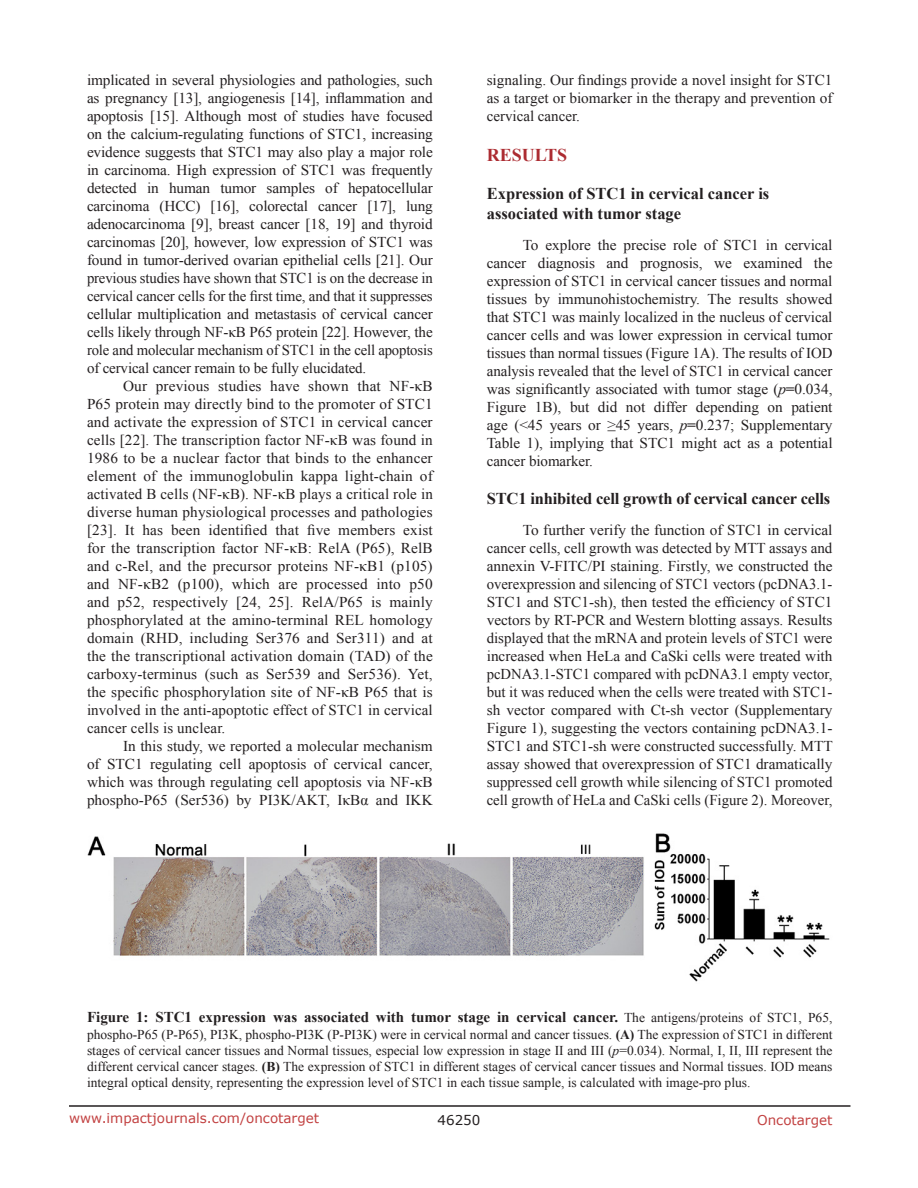
<style>
.page{position:relative;width:918px;height:1188px;background:#fff}
.page>*{position:absolute;margin:0;border:0;box-sizing:border-box;transform-origin:0 0}
.Heading{font:700 18px "Times New Roman";color:#ac2b31}
.SubHeading{font:700 16.5px/19.8px "Times New Roman";color:#231f20}
.BodyText{font:15px/18px "Times New Roman";color:#231f20;text-align:justify}
.figuretext{font:700 15px "Times New Roman";color:#231f20}
.figuretext-2{font:13.5px/16.2px "Times New Roman";color:#231f20;text-align:justify}
.t1{font:13.5px "Verdana";color:#c24141}
.t2{font:13.5px "Verdana";color:#231f20}
.s1{font-style:italic}
.s2{font-weight:700}
.s3{font-weight:400;font-size:13.5px}
</style>
<div class="page">
<hr style="left:69px;top:1105px;width:781px;height:2px;background:#231f20">
<img style="left:87px;top:833px;width:743px;height:149px">
<p class="BodyText" style="left:87px;top:71px;width:347px">implicated in several physiologies and pathologies, such as pregnancy [13], angiogenesis [14], inflammation and apoptosis [15]. Although most of studies have focused on the calcium-regulating functions of STC1, increasing evidence suggests that STC1 may also play a major role in carcinoma. High expression of STC1 was frequently detected in human tumor samples of hepatocellular carcinoma (HCC) [16], colorectal cancer [17], lung adenocarcinoma [9], breast cancer [18, 19] and thyroid carcinomas [20], however, low expression of STC1 was found in tumor-derived ovarian epithelial cells [21]. Our previous studies have shown that STC1 is on the decrease in cervical cancer cells for the first time, and that it suppresses cellular multiplication and metastasis of cervical cancer cells likely through NF-κB P65 protein [22]. However, the role and molecular mechanism of STC1 in the cell apoptosis of cervical cancer remain to be fully elucidated.</p>
<p class="BodyText" style="left:87px;top:377px;width:347px;text-indent:36px">Our previous studies have shown that NF-κB P65 protein may directly bind to the promoter of STC1 and activate the expression of STC1 in cervical cancer cells [22]. The transcription factor NF-κB was found in 1986 to be a nuclear factor that binds to the enhancer element of the immunoglobulin kappa light-chain of activated B cells (NF-κB). NF-κB plays a critical role in diverse human physiological processes and pathologies [23]. It has been identified that five members exist for the transcription factor NF-κB: RelA (P65), RelB and c-Rel, and the precursor proteins NF-κB1 (p105) and NF-κB2 (p100), which are processed into p50 and p52, respectively [24, 25]. RelA/P65 is mainly phosphorylated at the amino-terminal REL homology domain (RHD, including Ser376 and Ser311) and at the the transcriptional activation domain (TAD) of the carboxy-terminus (such as Ser539 and Ser536). Yet, the specific phosphorylation site of NF-κB P65 that is involved in the anti-apoptotic effect of STC1 in cervical cancer cells is unclear.</p>
<p class="BodyText" style="left:87px;top:737px;width:347px;text-indent:36px">In this study, we reported a molecular mechanism of STC1 regulating cell apoptosis of cervical cancer, which was through regulating cell apoptosis via NF-κB phospho-P65 (Ser536) by PI3K/AKT, IκBα and IKK</p>
<p class="BodyText" style="left:487px;top:71px;width:347px">signaling. Our findings provide a novel insight for STC1 as a target or biomarker in the therapy and prevention of cervical cancer.</p>
<p class="Heading" style="left:487px;top:143px;width:82px">RESULTS</p>
<p class="SubHeading" style="left:487px;top:183px;width:284px">Expression of STC1 in cervical cancer is associated with tumor stage</p>
<p class="BodyText" style="left:487px;top:236px;width:347px;text-indent:36px">To explore the precise role of STC1 in cervical cancer diagnosis and prognosis, we examined the expression of STC1 in cervical cancer tissues and normal tissues by immunohistochemistry. The results showed that STC1 was mainly localized in the nucleus of cervical cancer cells and was lower expression in cervical tumor tissues than normal tissues (Figure 1A). The results of IOD analysis revealed that the level of STC1 in cervical cancer was significantly associated with tumor stage (<span class="s1">p</span><span class="s2">=</span>0.034, Figure 1B), but did not differ depending on patient age (&lt;45 years or ≥45 years, <span class="s1">p</span><span class="s2">=</span>0.237; Supplementary Table 1), implying that STC1 might act as a potential cancer biomarker.</p>
<p class="SubHeading" style="left:487px;top:488px;width:345px">STC1 inhibited cell growth of cervical cancer cells</p>
<p class="BodyText" style="left:487px;top:521px;width:348px;text-indent:36px">To further verify the function of STC1 in cervical cancer cells, cell growth was detected by MTT assays and annexin V-FITC/PI staining. Firstly, we constructed the overexpression and silencing of STC1 vectors (pcDNA3.1- STC1 and STC1-sh), then tested the efficiency of STC1 vectors by RT-PCR and Western blotting assays. Results displayed that the mRNA and protein levels of STC1 were increased when HeLa and CaSki cells were treated with pcDNA3.1-STC1 compared with pcDNA3.1 empty vector, but it was reduced when the cells were treated with STC1- sh vector compared with Ct-sh vector (Supplementary Figure 1), suggesting the vectors containing pcDNA3.1- STC1 and STC1-sh were constructed successfully. MTT assay showed that overexpression of STC1 dramatically suppressed cell growth while silencing of STC1 promoted cell growth of HeLa and CaSki cells (Figure 2). Moreover,</p>
<p class="figuretext" style="left:87px;top:1007px;width:747px">Figure 1: STC1 expression was associated with tumor stage in cervical cancer. <span class="s3">The antigens/proteins of STC1, P65,</span></p>
<p class="figuretext-2" style="left:87px;top:1026px;width:747px">phospho-P65 (P-P65), PI3K, phospho-PI3K (P-PI3K) were in cervical normal and cancer tissues. <span class="s2">(A)</span> The expression of STC1 in different stages of cervical cancer tissues and Normal tissues, especial low expression in stage II and III (<span class="s1">p</span>=0.034). Normal, I, II, III represent the different cervical cancer stages. <span class="s2">(B)</span> The expression of STC1 in different stages of cervical cancer tissues and Normal tissues. IOD means integral optical density, representing the expression level of STC1 in each tissue sample, is calculated with image-pro plus.</p>
<p class="t1" style="left:69px;top:1109px;width:252px">www.impactjournals.com/oncotarget</p>
<p class="t2" style="left:438px;top:1111px;width:44px">46250</p>
<p class="t1" style="left:757px;top:1111px;width:77px">Oncotarget</p>
</div>
